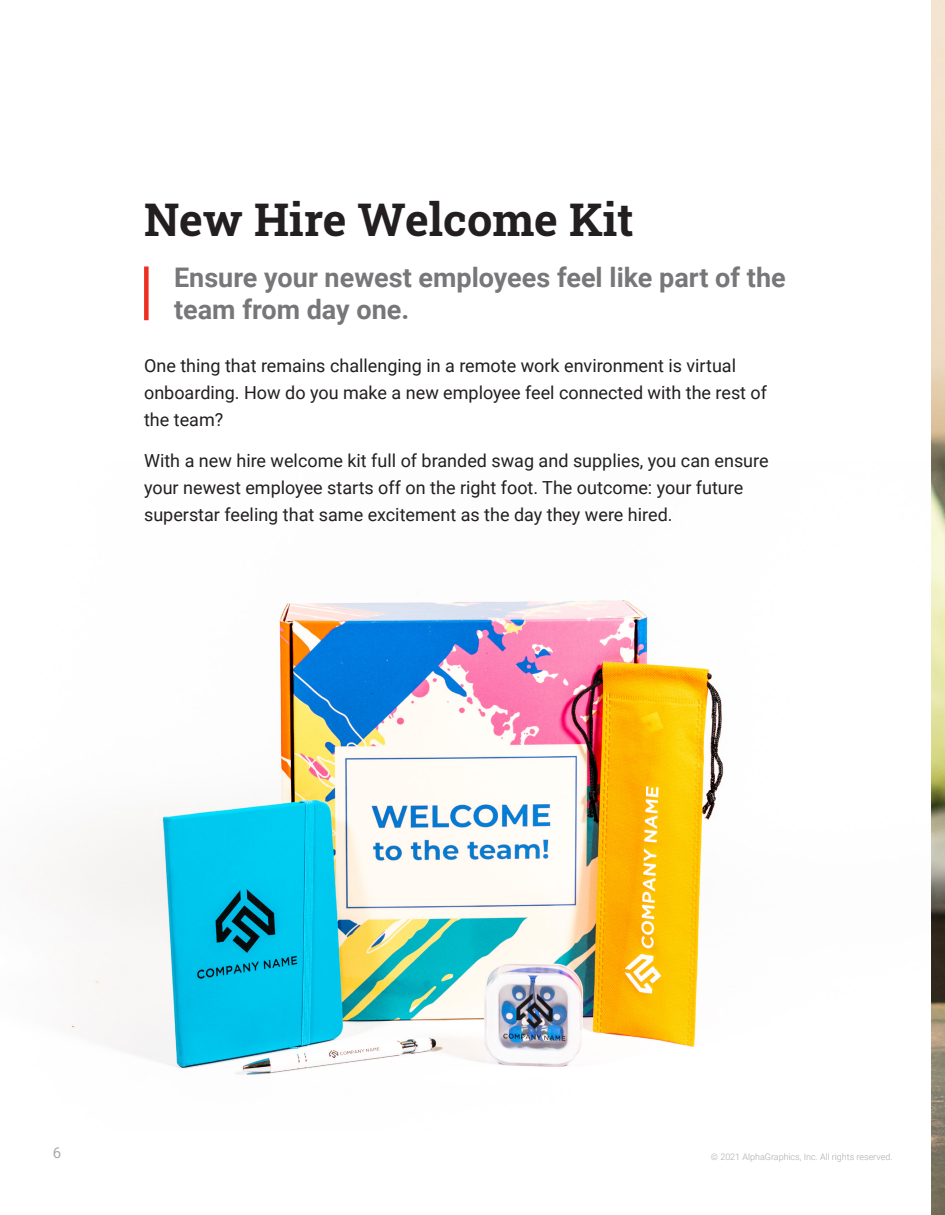
<style>
.page{position:relative;width:945px;height:1215px;background:#fff}
.page>*{position:absolute;margin:0;border:0;box-sizing:border-box;transform-origin:0 0}
.t1{font:700 45px "Roboto Slab";color:#231f20}
.t2{font:700 27px/32.4px "Roboto";color:#77777a}
.t3{font:18px/27px "Roboto";color:#231f20}
.t4{font:15px "Roboto";color:#a8a9ad}
.t5{font:300 9px "Roboto";color:#a8a9ad}
</style>
<div class="page">
<img style="left:43px;top:462px;width:889px;height:669px">
<div style="left:144px;top:266px;width:5px;height:54px;background:#ee2e22"></div>
<img style="left:932px;top:0;width:13px;height:1215px">
<h1 class="t1" style="left:144px;top:189px;width:491px">New Hire Welcome Kit</h1>
<h2 class="t2" style="left:174px;top:260px;width:613px">Ensure your newest employees feel like part of the team from day one.</h2>
<p class="t3" style="left:144px;top:352px;width:625px">One thing that remains challenging in a remote work environment is virtual onboarding. How do you make a new employee feel connected with the rest of the team?</p>
<p class="t3" style="left:144px;top:446px;width:626px">With a new hire welcome kit full of branded swag and supplies, you can ensure your newest employee starts off on the right foot. The outcome: your future superstar feeling that same excitement as the day they were hired.</p>
<p class="t4" style="left:53px;top:1142px;width:10px">6</p>
<p class="t5" style="left:711px;top:1151px;width:183px">© 2021 AlphaGraphics, Inc. All rights reserved.</p>
</div>
